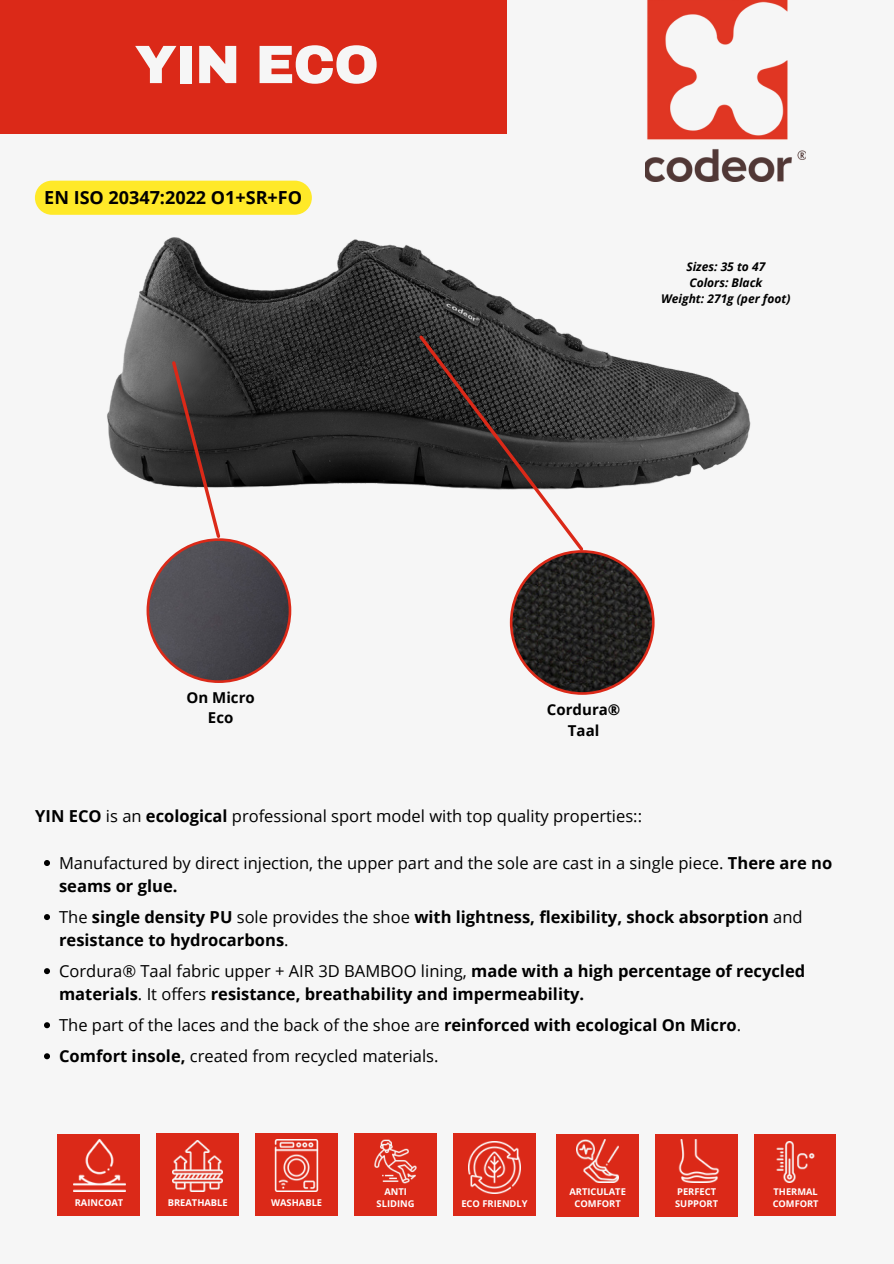
<style>
.page{position:relative;width:894px;height:1264px;background:#fff}
.page>*{position:absolute;margin:0;border:0;box-sizing:border-box;transform-origin:0 0}
.t1{font:900 54px "Archivo";letter-spacing:-.025em;color:#f6f6f6}
.t2{font:700 18px "Open Sans";color:#000}
.t3{font:16.5px/23px "Open Sans";color:#000}
.t4{font:700 16.5px/23px "Open Sans";color:#000}
.t5{font:700 15px/20.2px "Open Sans";color:#000;text-align:center}
.t6{font:italic 700 12px/16px "Open Sans";color:#000;text-align:center}
.t7{font:700 9.3px/12.5px "Open Sans";color:#fff;text-align:center}
.s1{font-weight:700}
.s2{font-weight:400}
</style>
<div class="page">
<div style="left:0;top:0;width:893px;height:1263px;background:#f6f6f6"></div>
<div style="left:0;top:0;width:507px;height:133px;background:#db2918"></div>
<img style="left:107px;top:237px;width:644px;height:249px">
<img style="left:645px;top:0;width:159px;height:181px">
<svg style="left:416px;top:332px;width:238px;height:362px"></svg>
<svg style="left:146px;top:359px;width:145px;height:324px"></svg>
<div style="left:156px;top:1133px;width:82px;height:81px;background:#db2918"></div>
<img style="left:172px;top:1140px;width:51px;height:51px">
<div style="left:255px;top:1133px;width:82px;height:82px;background:#db2918"></div>
<img style="left:274px;top:1139px;width:45px;height:52px">
<div style="left:354px;top:1133px;width:82px;height:82px;background:#db2918"></div>
<img style="left:374px;top:1139px;width:43px;height:44px">
<div style="left:453px;top:1133px;width:82px;height:82px;background:#db2918"></div>
<div style="left:556px;top:1133px;width:82px;height:82px;background:#db2918"></div>
<img style="left:576px;top:1139px;width:42px;height:43px">
<div style="left:655px;top:1133px;width:82px;height:82px;background:#db2918"></div>
<img style="left:678px;top:1139px;width:41px;height:43px">
<div style="left:754px;top:1134px;width:81px;height:81px;background:#db2918"></div>
<img style="left:776px;top:1141px;width:39px;height:41px">
<div style="left:58px;top:1133px;width:82px;height:82px;background:#db2918"></div>
<img style="left:73px;top:1139px;width:52px;height:52px">
<img style="left:468px;top:1141px;width:52px;height:52px">
<svg style="left:44px;top:860px;width:6px;height:6px"></svg>
<svg style="left:44px;top:914px;width:6px;height:6px"></svg>
<svg style="left:44px;top:968px;width:6px;height:6px"></svg>
<svg style="left:44px;top:1022px;width:6px;height:6px"></svg>
<svg style="left:44px;top:1053px;width:6px;height:6px"></svg>
<div style="left:35px;top:181px;width:277px;height:34px;background:#ffe928;border-radius:17px"></div>
<h1 class="t1" style="left:135px;top:36px;width:246px">YIN ECO</h1>
<p class="t2" style="left:44px;top:185px;width:259px">EN ISO 20347:2022 O1+SR+FO</p>
<p class="t6" style="left:661px;top:258px;width:131px">Sizes: 35 to 47<br>Colors: Black<br>Weight: 271g (per foot)</p>
<p class="t5" style="left:186px;top:687px;width:70px">On Micro<br>Eco</p>
<p class="t5" style="left:546px;top:699px;width:75px">Cordura®<br>Taal</p>
<p class="t3" style="left:35px;top:804px;width:608px"><span class="s1">YIN ECO</span> is an <span class="s1">ecological</span> professional sport model with top quality properties::</p>
<p class="t3" style="left:59px;top:850px;width:774px">Manufactured by direct injection, the upper part and the sole are cast in a single piece. <span class="s1">There are no seams or glue.</span></p>
<p class="t4" style="left:59px;top:904px;width:744px"><span class="s2">The</span> single density PU <span class="s2">sole provides the shoe</span> with lightness, flexibility, shock absorption <span class="s2">and </span>resistance to hydrocarbons<span class="s2">.</span></p>
<p class="t4" style="left:59px;top:958px;width:747px"><span class="s2">Cordura® Taal fabric upper + AIR 3D BAMBOO lining,</span> made with a high percentage of recycled materials<span class="s2">. It offers</span> resistance, breathability and impermeability.</p>
<p class="t3" style="left:59px;top:1008px;width:683px;line-height:31px">The part of the laces and the back of the shoe are <span class="s1">reinforced with ecological On Micro</span>.<br><span class="s1">Comfort insole,</span> created from recycled materials.</p>
<p class="t7" style="left:168px;top:1195px;width:61px">BREATHABLE</p>
<p class="t7" style="left:271px;top:1195px;width:52px">WASHABLE</p>
<p class="t7" style="left:376px;top:1184px;width:39px">ANTI<br>SLIDING</p>
<p class="t7" style="left:569px;top:1184px;width:58px">ARTICULATE<br>COMFORT</p>
<p class="t7" style="left:675px;top:1184px;width:44px;text-align:left">PERFECT<br>SUPPORT</p>
<p class="t7" style="left:773px;top:1185px;width:46px">THERMAL</p>
<p class="t7" style="left:75px;top:1196px;width:50px">RAINCOAT</p>
<p class="t7" style="left:772px;top:1197px;width:47px">COMFORT</p>
<p class="t7" style="left:461px;top:1197px;width:68px">ECO FRIENDLY</p>
</div>
